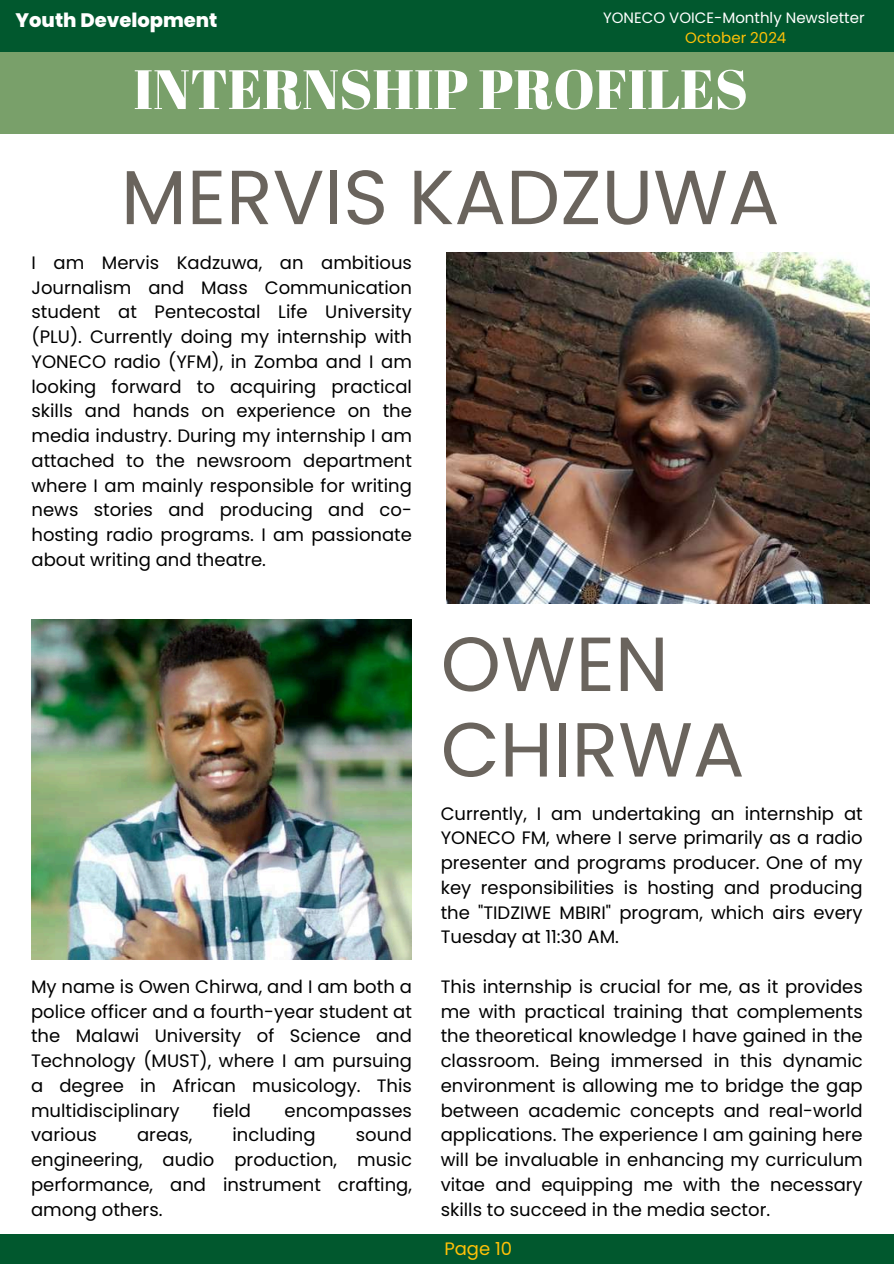
<style>
.page{position:relative;width:894px;height:1264px;background:#fff}
.page>*{position:absolute;margin:0;border:0;box-sizing:border-box;transform-origin:0 0}
.t1{font:76.5px/85.5px "Poppins";color:#6a645d}
.t2{font:55.35px "Abril Fatface";color:#fff}
.t3{font:800 19.5px "Poppins";color:#fff}
.t4{font:18px/24.8px "Poppins";color:#000;text-align:justify}
.t5{font:18px "Poppins";color:#ffc107}
.t6{font:15px "Poppins";color:#fff}
.t7{font:15px "Poppins";color:#ffc107}
</style>
<div class="page">
<div style="left:0;top:0;width:893px;height:134px;background:#79a06a"></div>
<img style="left:446px;top:253px;width:422px;height:351px">
<img style="left:31px;top:619px;width:380px;height:340px">
<div style="left:0;top:0;width:893px;height:52px;background:#01582e"></div>
<div style="left:0;top:1234px;width:893px;height:29px;background:#01582e"></div>
<p class="t3" style="left:16px;top:6px;width:203px">Youth Development</p>
<p class="t6" style="left:603px;top:7px;width:263px">YONECO VOICE-Monthly Newsletter</p>
<p class="t7" style="left:685px;top:27px;width:103px">October 2024</p>
<h2 class="t2" style="left:133px;top:50px;width:616px">INTERNSHIP PROFILES</h2>
<h1 class="t1" style="left:121px;top:154px;width:660px">MERVIS KADZUWA</h1>
<p class="t4" style="left:32px;top:250px;width:382px">I am Mervis Kadzuwa, an ambitious Journalism and Mass Communication student at Pentecostal Life University (PLU). Currently doing my internship with YONECO radio (YFM), in Zomba and I am looking forward to acquiring practical skills and hands on experience on the media industry. During my internship I am attached to the newsroom department where I am mainly responsible for writing news stories and producing and co&shy;hosting radio programs. I am passionate about writing and theatre.</p>
<p class="t4" style="left:31px;top:974px;width:382px">My name is Owen Chirwa, and I am both a police officer and a fourth-year student at the Malawi University of Science and Technology (MUST), where I am pursuing a degree in African musicology. This multidisciplinary</p>
<p class="t4" style="left:213px;top:1098px;width:40px">field</p>
<p class="t4" style="left:284px;top:1098px;width:129px">encompasses</p>
<p class="t4" style="left:31px;top:1122px;width:67px">various</p>
<p class="t4" style="left:137px;top:1122px;width:57px">areas,</p>
<p class="t4" style="left:232px;top:1122px;width:85px">including</p>
<p class="t4" style="left:31px;top:1122px;width:382px;text-indent:324px">sound engineering, audio production, music performance, and instrument crafting, among others.</p>
<h1 class="t1" style="left:440px;top:621px;width:305px">OWEN<br>CHIRWA</h1>
<p class="t4" style="left:440px;top:801px;width:423px">Currently, I am undertaking an internship at YONECO FM, where I serve primarily as a radio presenter and programs producer. One of my key responsibilities is hosting and producing the "TIDZIWE MBIRI" program, which airs every Tuesday at 11:30 AM.</p>
<p class="t4" style="left:440px;top:974px;width:423px">This internship is crucial for me, as it provides me with practical training that complements the theoretical knowledge I have gained in the classroom. Being immersed in this dynamic environment is allowing me to bridge the gap between academic concepts and real-world applications. The experience I am gaining here will be invaluable in enhancing my curriculum vitae and equipping me with the necessary skills to succeed in the media sector.</p>
<p class="t5" style="left:444px;top:1236px;width:69px">Page 10</p>
</div>
